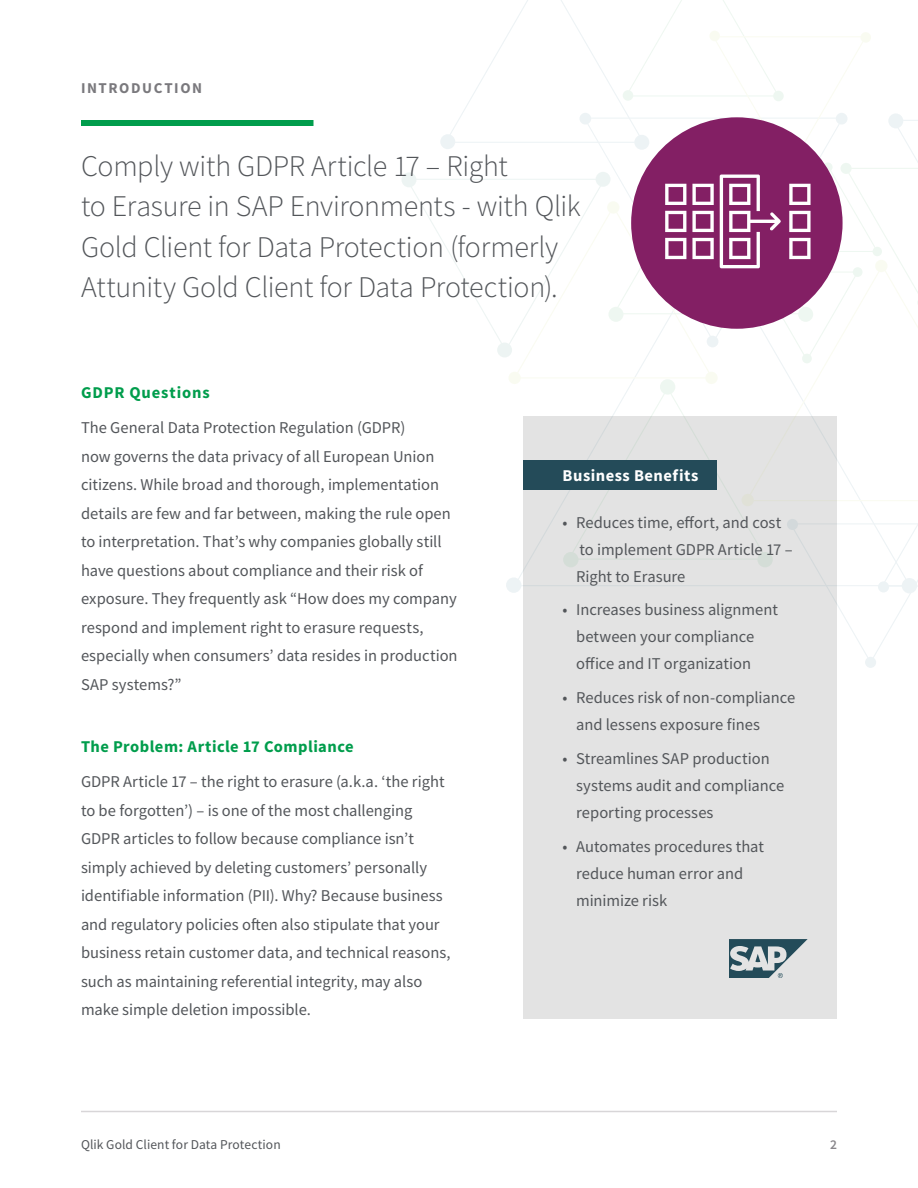
<style>
.page{position:relative;width:918px;height:1188px;background:#fff}
.page>*{position:absolute;margin:0;border:0;box-sizing:border-box;transform-origin:0 0}
.BODY_H1{font:300 30px/40.5px "Source Sans Pro";letter-spacing:-.01em;color:#53565a}
.BODY_P{font:16.5px/28.5px "Source Sans Pro";color:#53565a}
.BODY_P-2{font:700 16.5px "Source Sans Pro";letter-spacing:.03em;color:#009d4c}
.BODY_P-3{font:700 16.5px "Source Sans Pro";letter-spacing:.03em;color:#fff}
.BODY_P-4{font:700 16.5px "Source Sans Pro";letter-spacing:.055em;color:#009d4c}
.CONTENT-TYPE{font:700 15px "Source Sans Pro";letter-spacing:.105em;color:#7a797d}
.t1{font:13.5px "Source Sans Pro";letter-spacing:.005em;color:#53565a}
.t2{font:600 13.5px "Source Sans Pro";color:#89878b}
</style>
<div class="page">
<hr style="left:81px;top:1111px;width:756px;height:1px;background:#d8d6d8">
<div style="left:524px;top:416px;width:313px;height:602px;background:#e3e3e3"></div>
<svg style="left:401px;top:172px;width:15px;height:15px"></svg>
<div style="left:865px;top:657px;width:11px;height:11px;background:#edf3f5;border-radius:50%"></div>
<div style="left:81px;top:120px;width:233px;height:6px;background:#009d4c"></div>
<svg style="left:406px;top:0;width:512px;height:663px"></svg>
<svg style="left:729px;top:939px;width:79px;height:39px"></svg>
<p class="CONTENT-TYPE" style="left:81px;top:78px;width:123px">INTRODUCTION</p>
<p class="BODY_H1" style="left:81px;top:145px;width:501px">Comply with GDPR Article 17 – Right<br>to Erasure in SAP Environments - with Qlik Gold Client for Data Protection (formerly Attunity Gold Client for Data Protection).</p>
<p class="BODY_P-4" style="left:81px;top:381px;width:130px">GDPR Questions</p>
<p class="BODY_P" style="left:81px;top:413px;width:378px">The General Data Protection Regulation (GDPR)<br>now governs the data privacy of all European Union citizens. While broad and thorough, implementation details are few and far between, making the rule open to interpretation. That’s why companies globally still have questions about compliance and their risk of exposure. They frequently ask “How does my company respond and implement right to erasure requests, especially when consumers’ data resides in production SAP systems?”</p>
<p class="BODY_P-2" style="left:81px;top:735px;width:274px">The Problem: Article 17 Compliance</p>
<p class="BODY_P" style="left:81px;top:767px;width:371px">GDPR Article 17 – the right to erasure (a.k.a. ‘the right to be forgotten’) – is one of the most challenging GDPR articles to follow because compliance isn’t simply achieved by deleting customers’ personally identifiable information (PII). Why? Because business and regulatory policies often also stipulate that your business retain customer data, and technical reasons, such as maintaining referential integrity, may also make simple deletion impossible.</p>
<p class="BODY_P-3" style="left:563px;top:464px;width:137px">Business Benefits</p>
<p class="BODY_P" style="left:576px;top:509px;width:218px;line-height:27px;text-indent:-14px">• Reduces time, effort, and cost to implement GDPR Article 17 –<br>Right to Erasure</p>
<p class="BODY_P" style="left:576px;top:596px;width:203px;line-height:27px;text-indent:-14px">• Increases business alignment between your compliance office and IT organization</p>
<p class="BODY_P" style="left:576px;top:684px;width:221px;line-height:27px;text-indent:-14px">• Reduces risk of non-compliance and lessens exposure fines</p>
<p class="BODY_P" style="left:576px;top:745px;width:210px;line-height:27px;text-indent:-14px">• Streamlines SAP production systems audit and compliance reporting processes</p>
<p class="BODY_P" style="left:576px;top:833px;width:189px;line-height:27px;text-indent:-14px">• Automates procedures that reduce human error and minimize risk</p>
<p class="t1" style="left:81px;top:1136px;width:201px">Qlik Gold Client for Data Protection</p>
<p class="t2" style="left:830px;top:1136px;width:8px">2</p>
</div>
